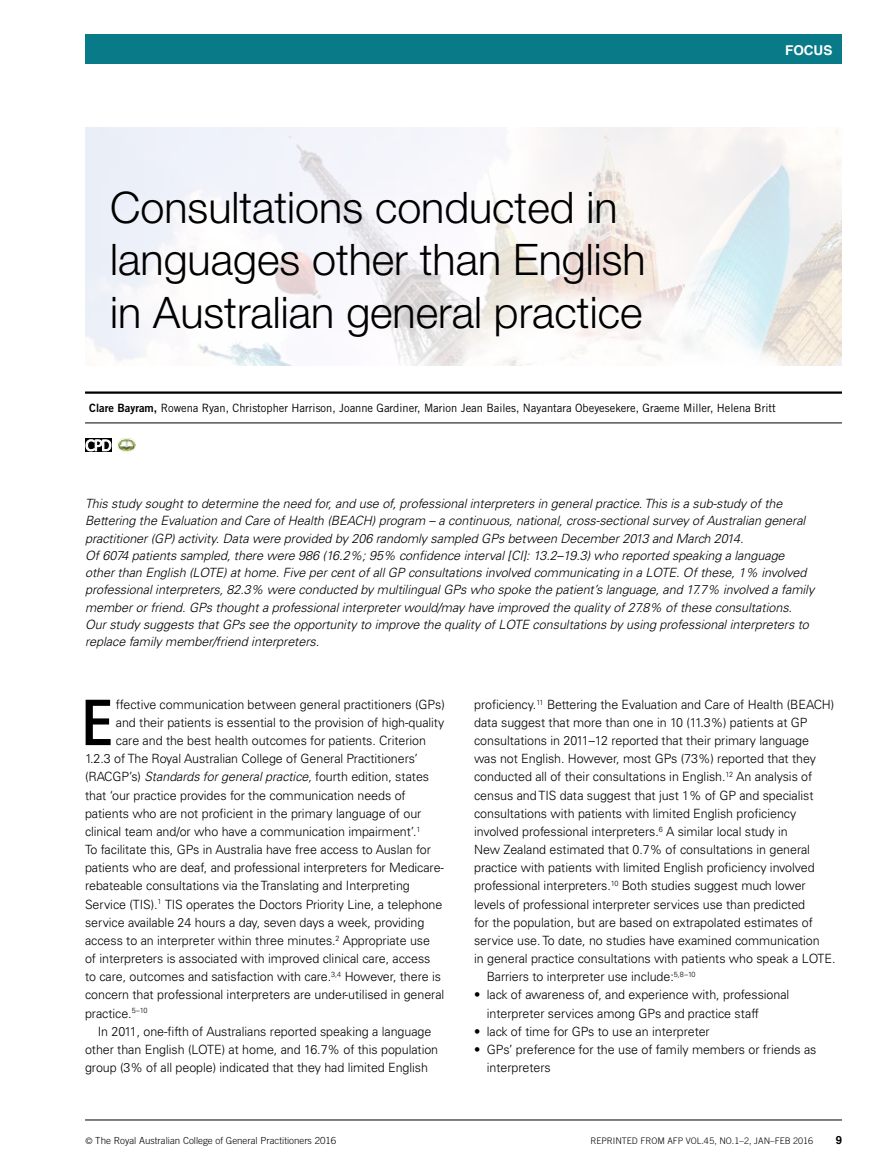
<style>
.page{position:relative;width:893px;height:1170px;background:#fff}
.page>*{position:absolute;margin:0;border:0;box-sizing:border-box;transform-origin:0 0}
.t1{font:500 condensed 63.45px "Helvetica Neue LT Std";color:#000}
.t2{font:300 43.5px/52.5px "Helvetica Neue LT Std";color:#000}
.t3{font:700 13.5px "Helvetica";color:#fff}
.t4{font:300 12.75px/18.1px "Univers LT";letter-spacing:-.005em;color:#000}
.t5{font:italic 300 12.75px/17.2px "Univers LT";letter-spacing:-.005em;color:#000}
.t6{font:11.55px "Trade Gothic LT";color:#000}
.t7{font:700 11.25px "Helvetica";color:#000}
.t8{font:300 9.75px "Trade Gothic LT";color:#000}
.t9{font:300 9px "Trade Gothic LT";color:#000}
.s1{font-family:"Trade Gothic LT Bold Two"}
.s2{font-style:italic}
.s3{font-family:"Serifa LT"}
</style>
<div class="page">
<hr style="left:85px;top:1119px;width:757px;height:1px;background:#000">
<div style="left:85px;top:34px;width:757px;height:30px;background:#097a88"></div>
<img style="left:85px;top:128px;width:757px;height:238px">
<svg style="left:85px;top:438px;width:27px;height:14px"></svg>
<svg style="left:86px;top:439px;width:25px;height:12px"></svg>
<img style="left:117px;top:439px;width:19px;height:12px">
<div style="left:117px;top:438px;width:19px;height:14px;border:1px solid #fff;border-radius:50%"></div>
<hr style="left:85px;top:391px;width:757px;height:2px;background:#000">
<hr style="left:85px;top:422px;width:757px;height:1px;background:#000">
<p class="t3" style="left:785px;top:39px;width:49px">FOCUS</p>
<h2 class="t2" style="left:110px;top:180px;width:537px">Consultations conducted in languages other than English in Australian general practice</h2>
<p class="t6" style="left:89px;top:401px;width:688px"><span class="s1">Clare Bayram,</span> Rowena Ryan, Christopher Harrison, Joanne Gardiner, Marion Jean Bailes, Nayantara Obeyesekere, Graeme Miller, Helena Britt</p>
<p class="t5" style="left:85px;top:495px;width:731px">This study sought to determine the need for, and use of, professional interpreters in general practice. This is a sub-study of the Bettering the Evaluation and Care of Health (BEACH) program – a continuous, national, cross-sectional survey of Australian general practitioner (GP) activity. Data were provided by 206 randomly sampled GPs between December 2013 and March 2014.<br>Of 6074 patients sampled, there were 986 (16.2%; 95% confidence interval [CI]: 13.2–19.3) who reported speaking a language other than English (LOTE) at home. Five per cent of all GP consultations involved communicating in a LOTE. Of these, 1% involved professional interpreters, 82.3% were conducted by multilingual GPs who spoke the patient’s language, and 17.7% involved a family member or friend. GPs thought a professional interpreter would/may have improved the quality of 27.8% of these consultations.<br>Our study suggests that GPs see the opportunity to improve the quality of LOTE consultations by using professional interpreters to replace family member/friend interpreters.</p>
<p class="t4" style="left:116px;top:695px;width:330px">ffective communication between general practitioners (GPs)</p>
<p class="t4" style="left:116px;top:713px;width:330px">and their patients is essential to the provision of high-quality</p>
<p class="t4" style="left:116px;top:731px;width:312px">care and the best health outcomes for patients. Criterion</p>
<p class="t4" style="left:85px;top:749px;width:334px">1.2.3 of The Royal Australian College of General Practitioners’</p>
<p class="t4" style="left:85px;top:767px;width:346px">(RACGP’s) <span class="s2">Standards for general practice,</span> fourth edition, states</p>
<p class="t4" style="left:85px;top:786px;width:322px">that ‘our practice provides for the communication needs of</p>
<p class="t4" style="left:85px;top:804px;width:338px">patients who are not proficient in the primary language of our</p>
<p class="t4" style="left:85px;top:822px;width:337px">clinical team and/or who have a communication impairment’.<sup>1</sup></p>
<p class="t4" style="left:85px;top:840px;width:347px">To facilitate this, GPs in Australia have free access to Auslan for</p>
<p class="t4" style="left:85px;top:858px;width:361px">patients who are deaf, and professional interpreters for Medicare-</p>
<p class="t4" style="left:85px;top:876px;width:326px">rebateable consultations via the Translating and Interpreting</p>
<p class="t4" style="left:85px;top:894px;width:359px">Service (TIS).<sup>1</sup> TIS operates the Doctors Priority Line, a telephone</p>
<p class="t4" style="left:85px;top:913px;width:341px">service available 24 hours a day, seven days a week, providing</p>
<p class="t4" style="left:85px;top:931px;width:346px">access to an interpreter within three minutes.<sup>2</sup> Appropriate use</p>
<p class="t4" style="left:85px;top:949px;width:347px">of interpreters is associated with improved clinical care, access</p>
<p class="t4" style="left:85px;top:967px;width:357px">to care, outcomes and satisfaction with care.<sup>3,4</sup> However, there is</p>
<p class="t4" style="left:85px;top:985px;width:361px">concern that professional interpreters are under-utilised in general</p>
<p class="t4" style="left:85px;top:1003px;width:64px">practice.<sup>5–10</sup></p>
<p class="t4" style="left:98px;top:1021px;width:335px">In 2011, one-fifth of Australians reported speaking a language</p>
<p class="t4" style="left:85px;top:1040px;width:355px">other than English (LOTE) at home, and 16.7% of this population</p>
<p class="t4" style="left:85px;top:1058px;width:345px">group (3% of all people) indicated that they had limited English</p>
<h1 class="t1" style="left:82px;top:684px;width:32px">E</h1>
<p class="t4" style="left:474px;top:695px;width:362px">proficiency.<sup>11</sup> Bettering the Evaluation and Care of Health (BEACH)</p>
<p class="t4" style="left:474px;top:713px;width:335px">data suggest that more than one in 10 (11.3%) patients at GP</p>
<p class="t4" style="left:474px;top:731px;width:336px">consultations in 2011–12 reported that their primary language</p>
<p class="t4" style="left:474px;top:749px;width:343px">was not English. However, most GPs (73%) reported that they</p>
<p class="t4" style="left:474px;top:767px;width:340px">conducted all of their consultations in English.<sup>12</sup> An analysis of</p>
<p class="t4" style="left:474px;top:786px;width:341px">census and TIS data suggest that just 1% of GP and specialist</p>
<p class="t4" style="left:474px;top:804px;width:324px">consultations with patients with limited English proficiency</p>
<p class="t4" style="left:474px;top:822px;width:315px">involved professional interpreters.<sup>6</sup> A similar local study in</p>
<p class="t4" style="left:474px;top:840px;width:337px">New Zealand estimated that 0.7% of consultations in general</p>
<p class="t4" style="left:474px;top:858px;width:342px">practice with patients with limited English proficiency involved</p>
<p class="t4" style="left:474px;top:876px;width:333px">professional interpreters.<sup>10</sup> Both studies suggest much lower</p>
<p class="t4" style="left:474px;top:894px;width:333px">levels of professional interpreter services use than predicted</p>
<p class="t4" style="left:474px;top:913px;width:340px">for the population, but are based on extrapolated estimates of</p>
<p class="t4" style="left:474px;top:931px;width:347px">service use. To date, no studies have examined communication</p>
<p class="t4" style="left:474px;top:949px;width:363px">in general practice consultations with patients who speak a LOTE.</p>
<p class="t4" style="left:487px;top:967px;width:210px">Barriers to interpreter use include:<sup>5,8–10</sup></p>
<p class="t4" style="left:487px;top:985px;width:304px;text-indent:-13px">• lack of awareness of, and experience with, professional interpreter services among GPs and practice staff</p>
<p class="t4" style="left:474px;top:1021px;width:237px">• lack of time for GPs to use an interpreter</p>
<p class="t4" style="left:487px;top:1040px;width:331px;text-indent:-13px">• GPs’ preference for the use of family members or friends as interpreters</p>
<p class="t8" style="left:85px;top:1135px;width:253px"><span class="s3">©</span> The Royal Australian College of General Practitioners 2016</p>
<p class="t9" style="left:590px;top:1135px;width:224px">REPRINTED FROM AFP VOL.45, NO.1–2, JAN–FEB 2016</p>
<p class="t7" style="left:836px;top:1131px;width:8px">9</p>
</div>
